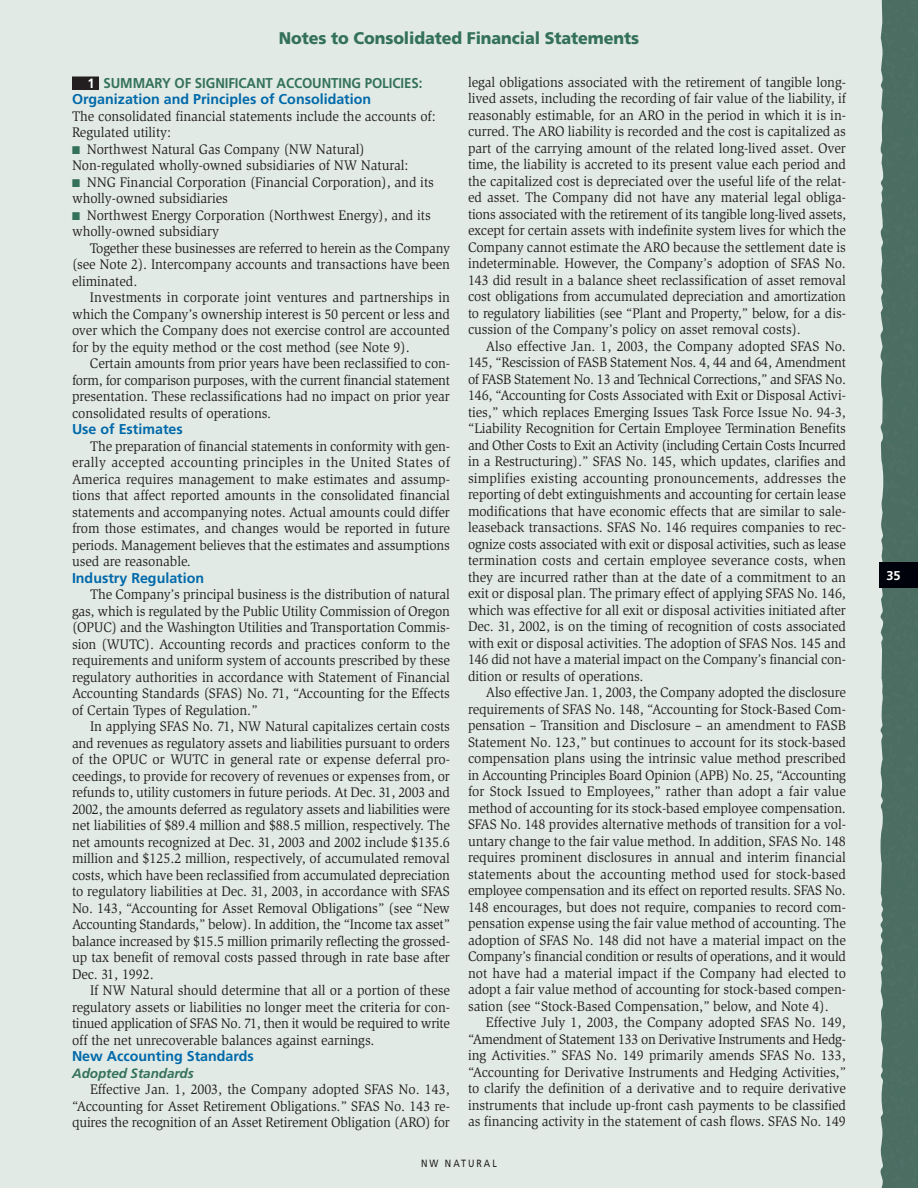
<style>
.page{position:relative;width:918px;height:1188px;background:#fff}
.page>*{position:absolute;margin:0;border:0;box-sizing:border-box;transform-origin:0 0}
.t1{font:900 16.8px "Frutiger";letter-spacing:-.005em;color:#34715a;scale:.95 1}
.t2{font:14.25px/16.5px "Slimbach";letter-spacing:-.005em;color:#231f20;text-align:justify;scale:.95 1}
.t3{font:700 14.25px/16.5px "Frutiger";color:#0069aa}
.t4{font:italic 700 13.5px "Frutiger";letter-spacing:-.005em;color:#34715a}
.t5{font:700 12.75px "Frutiger";color:#fff}
.t6{font:10.5px "Frutiger";letter-spacing:.22em;color:#231f20;scale:.85 1}
.s1{font-size:13.5px;color:#fff}
.s2{color:#34715a}
</style>
<div class="page">
<div style="left:0;top:0;width:900px;height:1188px;background:#e1eae5"></div>
<div style="left:72px;top:76px;width:27px;height:14px;background:#231f20"></div>
<div style="left:880px;top:0;width:38px;height:1188px;background:#4b6d62"></div>
<div style="left:879px;top:562px;width:39px;height:26px;background:#00020b"></div>
<p class="t1" style="left:279px;top:32px;width:381px">Notes to Consolidated Financial Statements</p>
<p class="t3" style="left:72px;top:76px;width:352px;text-indent:15px"><span class="s1">1</span> <span class="s2">SUMMARY OF SIGNIFICANT ACCOUNTING POLICIES:<br></span>Organization and Principles of Consolidation</p>
<p class="t2" style="left:72px;top:109px;width:384px">The consolidated financial statements include the accounts of:<br>Regulated utility:</p>
<p class="t2" style="left:72px;top:142px;width:356px"><span class="s2">■</span> Northwest Natural Gas Company (NW Natural)<br>Non-regulated wholly-owned subsidiaries of NW Natural:</p>
<p class="t2" style="left:72px;top:175px;width:383px"><span class="s2">■</span> NNG Financial Corporation (Financial Corporation), and its wholly-owned subsidiaries</p>
<p class="t2" style="left:72px;top:208px;width:379px"><span class="s2">■</span> Northwest Energy Corporation (Northwest Energy), and its wholly-owned subsidiary</p>
<p class="t2" style="left:72px;top:241px;width:399px;text-indent:18px">Together these businesses are referred to herein as the Company (see Note 2). Intercompany accounts and transactions have been eliminated.</p>
<p class="t2" style="left:72px;top:290px;width:399px;text-indent:18px">Investments in corporate joint ventures and partnerships in which the Company’s ownership interest is 50 percent or less and over which the Company does not exercise control are accounted for by the equity method or the cost method (see Note 9).</p>
<p class="t2" style="left:72px;top:356px;width:399px;text-indent:18px">Certain amounts from prior years have been reclassified to con&shy;form, for comparison purposes, with the current financial statement presentation. These reclassifications had no impact on prior year consolidated results of operations.</p>
<p class="t3" style="left:72px;top:422px;width:112px">Use of Estimates</p>
<p class="t2" style="left:72px;top:439px;width:399px;text-indent:18px">The preparation of financial statements in conformity with gen&shy;erally accepted accounting principles in the United States of America requires management to make estimates and assump&shy;tions that affect reported amounts in the consolidated financial statements and accompanying notes. Actual amounts could differ from those estimates, and changes would be reported in future periods. Management believes that the estimates and assumptions used are reasonable.</p>
<p class="t3" style="left:72px;top:571px;width:134px">Industry Regulation</p>
<p class="t2" style="left:72px;top:587px;width:399px;text-indent:18px">The Company’s principal business is the distribution of natural gas, which is regulated by the Public Utility Commission of Oregon (OPUC) and the Washington Utilities and Transportation Commis&shy;sion (WUTC). Accounting records and practices conform to the requirements and uniform system of accounts prescribed by these regulatory authorities in accordance with Statement of Financial Accounting Standards (SFAS) No. 71, “Accounting for the Effects of Certain Types of Regulation.”</p>
<p class="t2" style="left:72px;top:719px;width:399px;text-indent:18px">In applying SFAS No. 71, NW Natural capitalizes certain costs and revenues as regulatory assets and liabilities pursuant to orders of the OPUC or WUTC in general rate or expense deferral pro&shy;ceedings, to provide for recovery of revenues or expenses from, or refunds to, utility customers in future periods. At Dec. 31, 2003 and 2002, the amounts deferred as regulatory assets and liabilities were net liabilities of $89.4 million and $88.5 million, respectively. The net amounts recognized at Dec. 31, 2003 and 2002 include $135.6 million and $125.2 million, respectively, of accumulated removal costs, which have been reclassified from accumulated depreciation to regulatory liabilities at Dec. 31, 2003, in accordance with SFAS No. 143, “Accounting for Asset Removal Obligations” (see “New Accounting Standards,” below). In addition, the “Income tax asset” balance increased by $15.5 million primarily reflecting the grossed&shy;up tax benefit of removal costs passed through in rate base after Dec. 31, 1992.</p>
<p class="t2" style="left:72px;top:983px;width:399px;text-indent:18px">If NW Natural should determine that all or a portion of these regulatory assets or liabilities no longer meet the criteria for con&shy;tinued application of SFAS No. 71, then it would be required to write off the net unrecoverable balances against earnings.</p>
<p class="t3" style="left:72px;top:1049px;width:183px">New Accounting Standards</p>
<p class="t4" style="left:72px;top:1068px;width:123px">Adopted Standards</p>
<p class="t2" style="left:72px;top:1082px;width:399px;text-indent:18px">Effective Jan. 1, 2003, the Company adopted SFAS No. 143, “Accounting for Asset Retirement Obligations.” SFAS No. 143 re&shy;quires the recognition of an Asset Retirement Obligation (ARO) for</p>
<p class="t2" style="left:468px;top:75px;width:399px">legal obligations associated with the retirement of tangible long&shy;lived assets, including the recording of fair value of the liability, if reasonably estimable, for an ARO in the period in which it is in&shy;curred. The ARO liability is recorded and the cost is capitalized as part of the carrying amount of the related long-lived asset. Over time, the liability is accreted to its present value each period and the capitalized cost is depreciated over the useful life of the relat&shy;ed asset. The Company did not have any material legal obliga&shy;tions associated with the retirement of its tangible long-lived assets, except for certain assets with indefinite system lives for which the Company cannot estimate the ARO because the settlement date is indeterminable. However, the Company’s adoption of SFAS No.<br>143 did result in a balance sheet reclassification of asset removal cost obligations from accumulated depreciation and amortization to regulatory liabilities (see “Plant and Property,” below, for a dis&shy;cussion of the Company’s policy on asset removal costs).</p>
<p class="t2" style="left:468px;top:339px;width:399px;text-indent:18px">Also effective Jan. 1, 2003, the Company adopted SFAS No.<br>145, “Rescission of FASB Statement Nos. 4, 44 and 64, Amendment of FASB Statement No. 13 and Technical Corrections,” and SFAS No.<br>146, “Accounting for Costs Associated with Exit or Disposal Activi&shy;ties,” which replaces Emerging Issues Task Force Issue No. 94-3, “Liability Recognition for Certain Employee Termination Benefits and Other Costs to Exit an Activity (including Certain Costs Incurred in a Restructuring).” SFAS No. 145, which updates, clarifies and simplifies existing accounting pronouncements, addresses the reporting of debt extinguishments and accounting for certain lease modifications that have economic effects that are similar to sale&shy;leaseback transactions. SFAS No. 146 requires companies to rec&shy;ognize costs associated with exit or disposal activities, such as lease termination costs and certain employee severance costs, when they are incurred rather than at the date of a commitment to an exit or disposal plan. The primary effect of applying SFAS No. 146, which was effective for all exit or disposal activities initiated after Dec. 31, 2002, is on the timing of recognition of costs associated with exit or disposal activities. The adoption of SFAS Nos. 145 and 146 did not have a material impact on the Company’s financial con&shy;dition or results of operations.</p>
<p class="t2" style="left:468px;top:685px;width:399px;text-indent:18px">Also effective Jan. 1, 2003, the Company adopted the disclosure requirements of SFAS No. 148, “Accounting for Stock-Based Com&shy;pensation – Transition and Disclosure – an amendment to FASB Statement No. 123,” but continues to account for its stock-based compensation plans using the intrinsic value method prescribed in Accounting Principles Board Opinion (APB) No. 25, “Accounting for Stock Issued to Employees,” rather than adopt a fair value method of accounting for its stock-based employee compensation.<br>SFAS No. 148 provides alternative methods of transition for a vol&shy;untary change to the fair value method. In addition, SFAS No. 148 requires prominent disclosures in annual and interim financial statements about the accounting method used for stock-based employee compensation and its effect on reported results. SFAS No.<br>148 encourages, but does not require, companies to record com&shy;pensation expense using the fair value method of accounting. The adoption of SFAS No. 148 did not have a material impact on the Company’s financial condition or results of operations, and it would not have had a material impact if the Company had elected to adopt a fair value method of accounting for stock-based compen&shy;sation (see “Stock-Based Compensation,” below, and Note 4).</p>
<p class="t2" style="left:468px;top:1015px;width:399px;text-indent:18px">Effective July 1, 2003, the Company adopted SFAS No. 149, “Amendment of Statement 133 on Derivative Instruments and Hedg&shy;ing Activities.” SFAS No. 149 primarily amends SFAS No. 133, “Accounting for Derivative Instruments and Hedging Activities,” to clarify the definition of a derivative and to require derivative instruments that include up-front cash payments to be classified as financing activity in the statement of cash flows. SFAS No. 149</p>
<p class="t6" style="left:421px;top:1160px;width:91px">NW NATURAL</p>
<p class="t5" style="left:886px;top:570px;width:16px">35</p>
</div>
